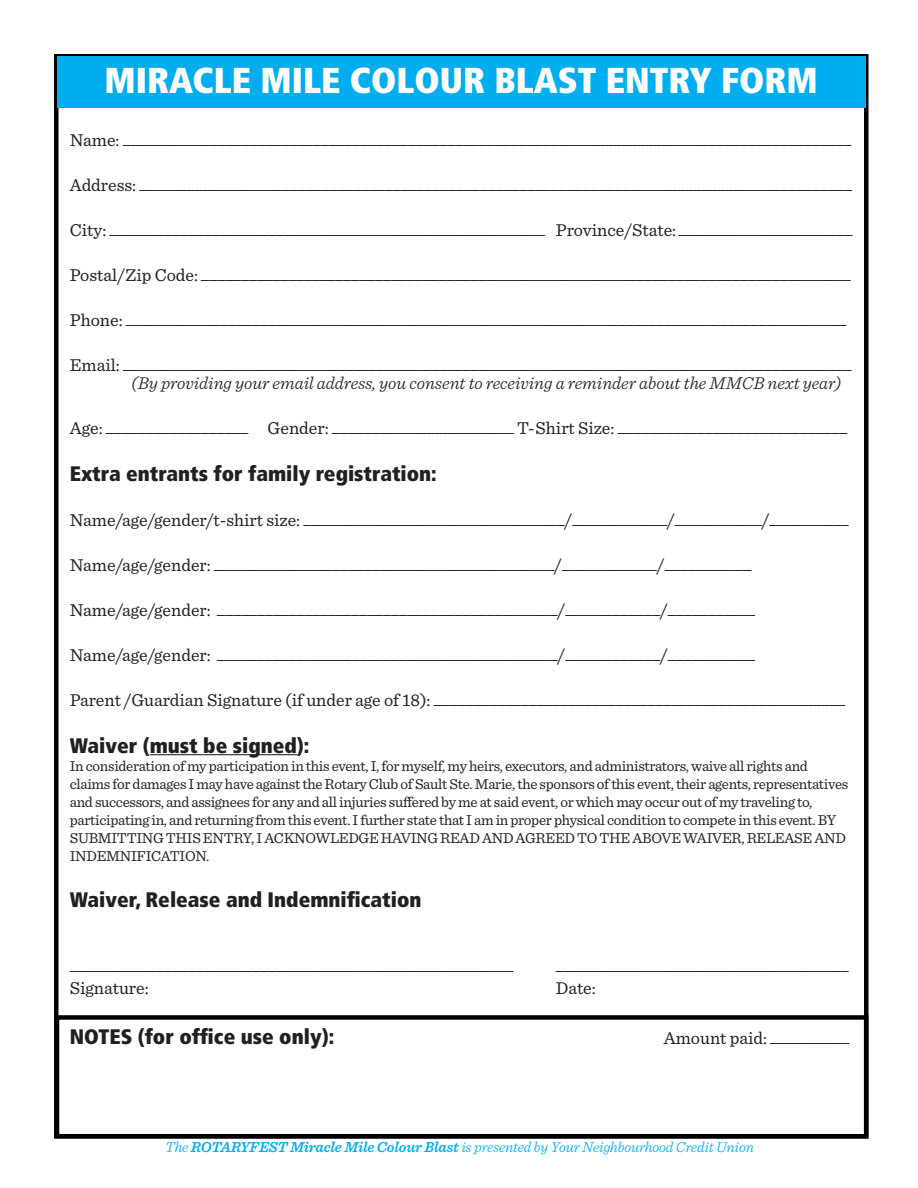
<style>
.page{position:relative;width:918px;height:1188px;background:#fff}
.page>*{position:absolute;margin:0;border:0;box-sizing:border-box;transform-origin:0 0}
.t1{font:900 condensed 36px "Frutiger LT Std";color:#fff}
.t2{font:900 condensed 21px "Frutiger LT Std";color:#231f20}
.t3{font:18px "Sentinel";color:#231f20}
.t4{font:italic 300 18px "Sentinel";color:#231f20}
.t5{font:15px/18px "Sentinel";letter-spacing:-.02em;color:#231f20}
.t6{font:italic 300 15px "Sentinel";letter-spacing:-.01em;color:#00aeef}
.s1{font-weight:600}
</style>
<div class="page">
<hr style="left:150px;top:754px;width:147px;height:1px;background:#231f20">
<div style="left:57px;top:56px;width:809px;height:52px;background:#00aeef"></div>
<div style="left:55px;top:1015px;width:813px;height:123px;border:4px solid #000"></div>
<p class="t1" style="left:105px;top:58px;width:715px">MIRACLE MILE COLOUR BLAST ENTRY FORM</p>
<p class="t3" style="left:70px;top:126px;width:783px">Name: ____________________________________________________________________________________________</p>
<p class="t3" style="left:70px;top:171px;width:784px">Address: __________________________________________________________________________________________</p>
<p class="t3" style="left:70px;top:216px;width:785px">City: _______________________________________________________ Province/State: ______________________</p>
<p class="t3" style="left:70px;top:261px;width:782px">Postal/Zip Code: __________________________________________________________________________________</p>
<p class="t3" style="left:70px;top:306px;width:778px">Phone: ___________________________________________________________________________________________</p>
<p class="t3" style="left:70px;top:351px;width:783px">Email: ____________________________________________________________________________________________</p>
<p class="t4" style="left:131px;top:370px;width:712px">(By providing your email address, you consent to receiving a reminder about the MMCB next year)</p>
<p class="t3" style="left:70px;top:414px;width:779px">Age: __________________ Gender: _______________________ T-Shirt Size: _____________________________</p>
<p class="t2" style="left:70px;top:461px;width:368px">Extra entrants for family registration:</p>
<p class="t3" style="left:70px;top:506px;width:781px">Name/age/gender/t-shirt size: _________________________________/____________/___________/__________</p>
<p class="t3" style="left:70px;top:551px;width:684px">Name/age/gender: ___________________________________________/____________/___________</p>
<p class="t3" style="left:70px;top:596px;width:687px">Name/age/gender: ___________________________________________/____________/___________</p>
<p class="t3" style="left:70px;top:641px;width:687px">Name/age/gender: ___________________________________________/____________/___________</p>
<p class="t3" style="left:70px;top:686px;width:777px">Parent /Guardian Signature (if under age of 18): ____________________________________________________</p>
<p class="t2" style="left:70px;top:732px;width:241px">Waiver (must be signed):</p>
<p class="t5" style="left:70px;top:756px;width:780px">In consideration of my participation in this event, I, for myself, my heirs, executors, and administrators, waive all rights and claims for damages I may have against the Rotary Club of Sault Ste. Marie, the sponsors of this event, their agents, representatives and successors, and assignees for any and all injuries suffered by me at said event, or which may occur out of my traveling to, participating in, and returning from this event. I further state that I am in proper physical condition to compete in this event. BY SUBMITTING THIS ENTRY, I ACKNOWLEDGE HAVING READ AND AGREED TO THE ABOVE WAIVER, RELEASE AND INDEMNIFICATION.</p>
<p class="t2" style="left:70px;top:887px;width:353px">Waiver, Release and Indemnification</p>
<p class="t3" style="left:70px;top:953px;width:445px">________________________________________________________</p>
<p class="t3" style="left:556px;top:953px;width:295px">_____________________________________</p>
<p class="t3" style="left:70px;top:974px;width:80px">Signature:</p>
<p class="t3" style="left:556px;top:974px;width:42px">Date:</p>
<p class="t2" style="left:70px;top:1024px;width:266px">NOTES (for office use only):</p>
<p class="t3" style="left:664px;top:1025px;width:187px">Amount paid: __________</p>
<p class="t6" style="left:165px;top:1136px;width:590px">The <span class="s1">ROTARYFEST Miracle Mile Colour Blast</span> is presented by Your Neighbourhood Credit Union</p>
</div>
